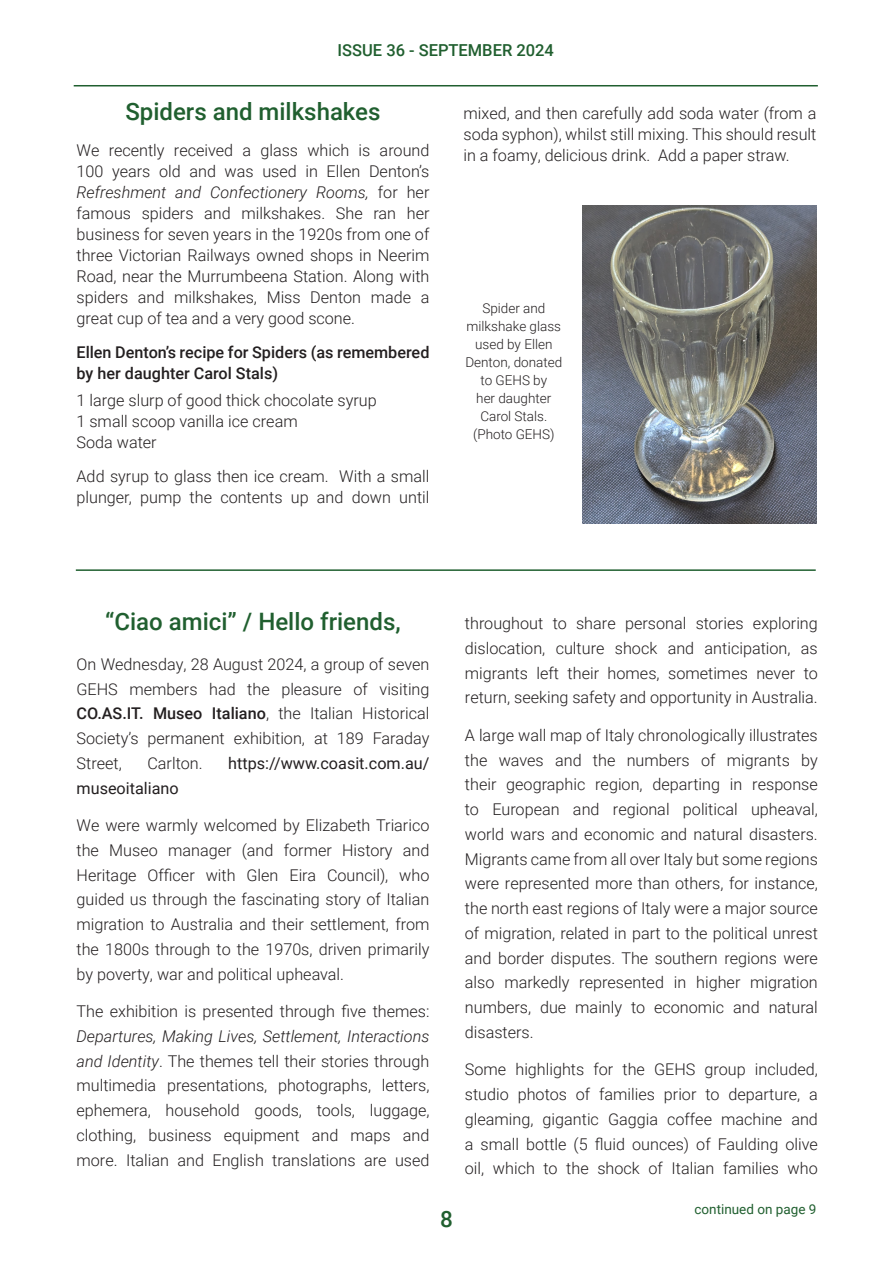
<style>
.page{position:relative;width:893px;height:1263px;background:#fff}
.page>*{position:absolute;margin:0;border:0;box-sizing:border-box;transform-origin:0 0}
.Story_Heading{font:500 24px "Roboto";color:#205f2f}
.t1{font:500 22.5px "Roboto";color:#205f2f}
.t2{font:500 16.5px "Roboto";color:#205f2f}
.Body_Text{font:300 16.2px/24.8px "Roboto";color:#231f20;text-align:justify}
.Body_Text-2{font:500 16.2px/21px "Roboto";color:#231f20}
.Body_Text-3{font:16.2px "Roboto";color:#231f20}
.t3{font:300 13.5px/18px "Roboto";color:#231f20;text-align:center}
.Continuned{font:13.5px "Roboto";color:#205f2f}
.s1{font-style:italic}
.s2{font-weight:500}
</style>
<div class="page">
<hr style="left:74px;top:85px;width:744px;height:1px;background:#205f2f">
<img style="left:583px;top:206px;width:233px;height:318px">
<hr style="left:76px;top:569px;width:740px;height:2px;background:#205f2f">
<p class="t2" style="left:338px;top:39px;width:218px">ISSUE 36 - SEPTEMBER 2024</p>
<p class="Story_Heading" style="left:125px;top:95px;width:257px">Spiders and milkshakes</p>
<p class="Body_Text" style="left:77px;top:139px;width:354px;line-height:21px">We recently received a glass which is around 100 years old and was used in Ellen Denton’s <span class="s1">Refreshment and Confectionery Rooms,</span> for her famous spiders and milkshakes. She ran her business for seven years in the 1920s from one of three Victorian Railways owned shops in Neerim Road, near the Murrumbeena Station. Along with spiders and milkshakes, Miss Denton made a great cup of tea and a very good scone.</p>
<p class="Body_Text-2" style="left:77px;top:341px;width:354px">Ellen Denton’s recipe for Spiders (as remembered by her daughter Carol Stals)</p>
<p class="Body_Text" style="left:77px;top:387px;width:302px">1 large slurp of good thick chocolate syrup</p>
<p class="Body_Text" style="left:77px;top:408px;width:223px">1 small scoop vanilla ice cream</p>
<p class="Body_Text" style="left:77px;top:429px;width:82px">Soda water</p>
<p class="Body_Text" style="left:77px;top:465px;width:354px;line-height:21px">Add syrup to glass then ice cream. With a small plunger, pump the contents up and down until</p>
<p class="Body_Text" style="left:463px;top:102px;width:354px;line-height:21px">mixed, and then carefully add soda water (from a soda syphon), whilst still mixing. This should result in a foamy, delicious drink. Add a paper straw.</p>
<p class="t3" style="left:465px;top:299px;width:98px">Spider and milkshake glass used by Ellen<br>Denton, donated to GEHS by<br>her daughter<br>Carol Stals. (Photo GEHS)</p>
<p class="Story_Heading" style="left:105px;top:605px;width:297px">“Ciao amici” / Hello friends,</p>
<p class="Body_Text" style="left:77px;top:651px;width:354px">On Wednesday, 28 August 2024, a group of seven GEHS members had the pleasure of visiting <span class="s2">CO.AS.IT. Museo Italiano</span>, the Italian Historical Society’s permanent exhibition, at 189 Faraday Street,</p>
<p class="Body_Text" style="left:147px;top:750px;width:57px">Carlton.</p>
<p class="Body_Text-3" style="left:228px;top:752px;width:203px">https://www.coasit.com.au/</p>
<p class="Body_Text-3" style="left:77px;top:776px;width:104px">museoitaliano</p>
<p class="Body_Text" style="left:77px;top:812px;width:354px">We were warmly welcomed by Elizabeth Triarico the Museo manager (and former History and Heritage Officer with Glen Eira Council), who guided us through the fascinating story of Italian migration to Australia and their settlement, from the 1800s through to the 1970s, driven primarily by poverty, war and political upheaval.</p>
<p class="Body_Text" style="left:77px;top:998px;width:354px">The exhibition is presented through five themes:<br><span class="s1">Departures, Making Lives, Settlement, Interactions and Identity</span>. The themes tell their stories through multimedia presentations, photographs, letters, ephemera, household goods, tools, luggage, clothing, business equipment and maps and more. Italian and English translations are used</p>
<h2 class="t1" style="left:440px;top:1203px;width:14px">8</h2>
<p class="Body_Text" style="left:465px;top:610px;width:354px">throughout to share personal stories exploring dislocation, culture shock and anticipation, as migrants left their homes, sometimes never to return, seeking safety and opportunity in Australia.</p>
<p class="Body_Text" style="left:465px;top:722px;width:354px">A large wall map of Italy chronologically illustrates the waves and the numbers of migrants by their geographic region, departing in response to European and regional political upheaval, world wars and economic and natural disasters.<br>Migrants came from all over Italy but some regions were represented more than others, for instance, the north east regions of Italy were a major source of migration, related in part to the political unrest and border disputes. The southern regions were also markedly represented in higher migration numbers, due mainly to economic and natural disasters.</p>
<p class="Body_Text" style="left:465px;top:1057px;width:354px">Some highlights for the GEHS group included, studio photos of families prior to departure, a gleaming, gigantic Gaggia coffee machine and a small bottle (5 fluid ounces) of Faulding olive oil, which to the shock of Italian families who</p>
<p class="Continuned" style="left:694px;top:1200px;width:123px">continued on page 9</p>
</div>
